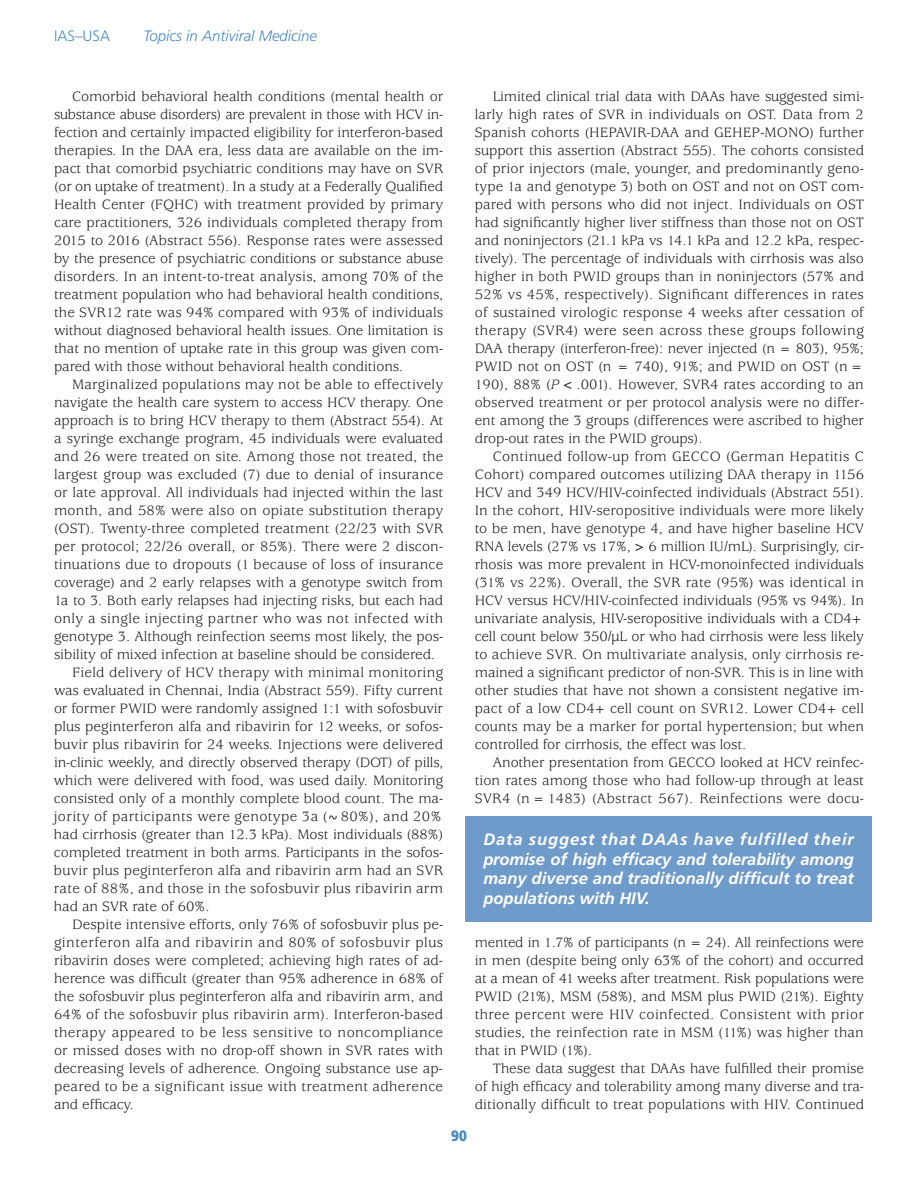
<style>
.page{position:relative;width:918px;height:1188px;background:#fff}
.page>*{position:absolute;margin:0;border:0;box-sizing:border-box;transform-origin:0 0}
.Pull_Quote{font:italic 700 16.5px/19.8px "Frutiger";letter-spacing:.005em;color:#fff;text-align:justify}
.Text_indent{font:15px/18px "Usherwood";letter-spacing:-.005em;color:#231f20;text-align:justify}
.t1{font:italic 300 15px "Frutiger";color:#4a89be}
.t2{font:300 15px "Frutiger";color:#4a89be}
.t3{font:900 condensed 15px "Frutiger";color:#4a89be}
.s1{font-style:italic}
</style>
<div class="page">
<div style="left:466px;top:816px;width:406px;height:106px;background:#6e9bc9"></div>
<p class="t2" style="left:54px;top:27px;width:57px">IAS–USA</p>
<p class="t1" style="left:143px;top:27px;width:175px">Topics in Antiviral Medicine</p>
<p class="Text_indent" style="left:54px;top:88px;width:391px;text-indent:18px">Comorbid behavioral health conditions (mental health or substance abuse disorders) are prevalent in those with HCV in&shy;fection and certainly impacted eligibility for interferon-based therapies. In the DAA era, less data are available on the im&shy;pact that comorbid psychiatric conditions may have on SVR (or on uptake of treatment). In a study at a Federally Qualified Health Center (FQHC) with treatment provided by primary care practitioners, 326 individuals completed therapy from 2015 to 2016 (Abstract 556). Response rates were assessed by the presence of psychiatric conditions or substance abuse disorders. In an intent-to-treat analysis, among 70% of the treatment population who had behavioral health conditions, the SVR12 rate was 94% compared with 93% of individuals without diagnosed behavioral health issues. One limitation is that no mention of uptake rate in this group was given com&shy;pared with those without behavioral health conditions.</p>
<p class="Text_indent" style="left:54px;top:376px;width:391px;text-indent:18px">Marginalized populations may not be able to effectively navigate the health care system to access HCV therapy. One approach is to bring HCV therapy to them (Abstract 554). At a syringe exchange program, 45 individuals were evaluated and 26 were treated on site. Among those not treated, the largest group was excluded (7) due to denial of insurance or late approval. All individuals had injected within the last month, and 58% were also on opiate substitution therapy (OST). Twenty-three completed treatment (22/23 with SVR per protocol; 22/26 overall, or 85%). There were 2 discon&shy;tinuations due to dropouts (1 because of loss of insurance coverage) and 2 early relapses with a genotype switch from 1a to 3. Both early relapses had injecting risks, but each had only a single injecting partner who was not infected with genotype 3. Although reinfection seems most likely, the pos&shy;sibility of mixed infection at baseline should be considered.</p>
<p class="Text_indent" style="left:54px;top:664px;width:391px;text-indent:18px">Field delivery of HCV therapy with minimal monitoring was evaluated in Chennai, India (Abstract 559). Fifty current or former PWID were randomly assigned 1:1 with sofosbuvir plus peginterferon alfa and ribavirin for 12 weeks, or sofos&shy;buvir plus ribavirin for 24 weeks. Injections were delivered in-clinic weekly, and directly observed therapy (DOT) of pills, which were delivered with food, was used daily. Monitoring consisted only of a monthly complete blood count. The ma&shy;jority of participants were genotype 3a (~80%), and 20% had cirrhosis (greater than 12.3 kPa). Most individuals (88%) completed treatment in both arms. Participants in the sofos&shy;buvir plus peginterferon alfa and ribavirin arm had an SVR rate of 88%, and those in the sofosbuvir plus ribavirin arm had an SVR rate of 60%.</p>
<p class="Text_indent" style="left:54px;top:916px;width:391px;text-indent:18px">Despite intensive efforts, only 76% of sofosbuvir plus pe&shy;ginterferon alfa and ribavirin and 80% of sofosbuvir plus ribavirin doses were completed; achieving high rates of ad&shy;herence was difficult (greater than 95% adherence in 68% of the sofosbuvir plus peginterferon alfa and ribavirin arm, and 64% of the sofosbuvir plus ribavirin arm). Interferon-based therapy appeared to be less sensitive to noncompliance or missed doses with no drop-off shown in SVR rates with decreasing levels of adherence. Ongoing substance use ap&shy;peared to be a significant issue with treatment adherence and efficacy.</p>
<p class="t3" style="left:451px;top:1127px;width:17px">90</p>
<p class="Text_indent" style="left:475px;top:88px;width:391px;text-indent:18px">Limited clinical trial data with DAAs have suggested simi&shy;larly high rates of SVR in individuals on OST. Data from 2<br>Spanish cohorts (HEPAVIR-DAA and GEHEP-MONO) further support this assertion (Abstract 555). The cohorts consisted of prior injectors (male, younger, and predominantly geno&shy;type 1a and genotype 3) both on OST and not on OST com&shy;pared with persons who did not inject. Individuals on OST had significantly higher liver stiffness than those not on OST and noninjectors (21.1 kPa vs 14.1 kPa and 12.2 kPa, respec&shy;tively). The percentage of individuals with cirrhosis was also higher in both PWID groups than in noninjectors (57% and 52% vs 45%, respectively). Significant differences in rates of sustained virologic response 4 weeks after cessation of therapy (SVR4) were seen across these groups following DAA therapy (interferon-free): never injected (n = 803), 95%; PWID not on OST (n = 740), 91%; and PWID on OST (n = 190), 88% (<span class="s1">P</span> &lt; .001). However, SVR4 rates according to an observed treatment or per protocol analysis were no differ&shy;ent among the 3 groups (differences were ascribed to higher drop-out rates in the PWID groups).</p>
<p class="Text_indent" style="left:475px;top:448px;width:391px;text-indent:18px">Continued follow-up from GECCO (German Hepatitis C Cohort) compared outcomes utilizing DAA therapy in 1156<br>HCV and 349 HCV/HIV-coinfected individuals (Abstract 551).<br>In the cohort, HIV-seropositive individuals were more likely to be men, have genotype 4, and have higher baseline HCV RNA levels (27% vs 17%, &gt; 6 million IU/mL). Surprisingly, cir&shy;rhosis was more prevalent in HCV-monoinfected individuals (31% vs 22%). Overall, the SVR rate (95%) was identical in HCV versus HCV/HIV-coinfected individuals (95% vs 94%). In univariate analysis, HIV-seropositive individuals with a CD4+ cell count below 350/µL or who had cirrhosis were less likely to achieve SVR. On multivariate analysis, only cirrhosis re&shy;mained a significant predictor of non-SVR. This is in line with other studies that have not shown a consistent negative im&shy;pact of a low CD4+ cell count on SVR12. Lower CD4+ cell counts may be a marker for portal hypertension; but when controlled for cirrhosis, the effect was lost.</p>
<p class="Text_indent" style="left:475px;top:754px;width:391px;text-indent:18px">Another presentation from GECCO looked at HCV reinfec&shy;tion rates among those who had follow-up through at least SVR4 (n = 1483) (Abstract 567). Reinfections were docu-</p>
<p class="Pull_Quote" style="left:483px;top:829px;width:372px">Data suggest that DAAs have fulfilled their promise of high efficacy and tolerability among many diverse and traditionally difficult to treat populations with HIV.</p>
<p class="Text_indent" style="left:475px;top:934px;width:391px">mented in 1.7% of participants (n = 24). All reinfections were in men (despite being only 63% of the cohort) and occurred at a mean of 41 weeks after treatment. Risk populations were PWID (21%), MSM (58%), and MSM plus PWID (21%). Eighty three percent were HIV coinfected. Consistent with prior studies, the reinfection rate in MSM (11%) was higher than that in PWID (1%).</p>
<p class="Text_indent" style="left:475px;top:1060px;width:391px;text-indent:18px">These data suggest that DAAs have fulfilled their promise of high efficacy and tolerability among many diverse and tra&shy;ditionally difficult to treat populations with HIV. Continued</p>
</div>
